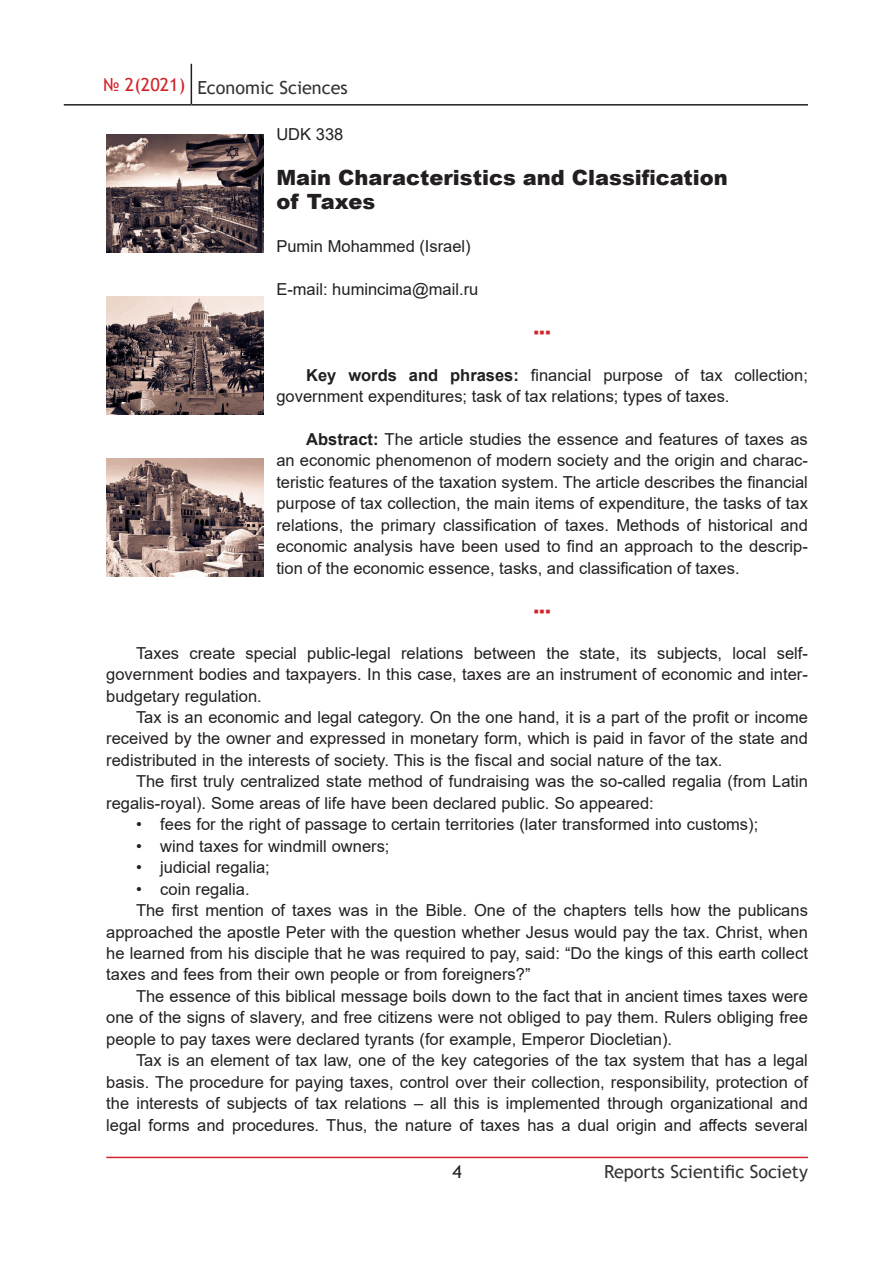
<style>
.page{position:relative;width:893px;height:1263px;background:#fff}
.page>*{position:absolute;margin:0;border:0;box-sizing:border-box;transform-origin:0 0}
.t1{font:900 21px/24px "Arial";color:#231f20}
.t2{font:18px "Trebuchet MS";color:#333}
.t3{font:18px "Trebuchet MS";color:#231f20}
.t4{font:16.5px/21.5px "Arial";color:#231f20;text-align:justify}
.t5{font:italic 16.5px "Arial";color:#d1232a}
.s1{font-weight:700}
</style>
<div class="page">
<hr style="left:191px;top:64px;width:1px;height:40px;background:#231f20">
<hr style="left:64px;top:104px;width:127px;height:2px;background:#231f20">
<hr style="left:191px;top:104px;width:617px;height:2px;background:#231f20">
<hr style="left:106px;top:1157px;width:702px;height:1px;background:#d1232a">
<img style="left:106px;top:134px;width:158px;height:118px">
<img style="left:106px;top:296px;width:158px;height:118px">
<img style="left:106px;top:458px;width:158px;height:118px">
<p class="t2" style="left:103px;top:76px;width:246px"><sup>№</sup> <sup>2(2021)</sup> Economic Sciences</p>
<p class="t4" style="left:276px;top:123px;width:68px">UDK 338</p>
<p class="t1" style="left:276px;top:165px;width:453px">Main Characteristics and Classification of Taxes</p>
<p class="t4" style="left:276px;top:235px;width:196px">Pumin Mohammed (Israel)</p>
<p class="t4" style="left:276px;top:278px;width:203px">E-mail: humincima@mail.ru</p>
<p class="t5" style="left:533px;top:321px;width:19px">▪▪▪</p>
<p class="t4" style="left:276px;top:364px;width:533px;text-indent:30px"><span class="s1">Key words and phrases:</span> financial purpose of tax collection; government expenditures; task of tax relations; types of taxes.</p>
<p class="t4" style="left:276px;top:428px;width:533px;text-indent:30px"><span class="s1">Abstract:</span> The article studies the essence and features of taxes as an economic phenomenon of modern society and the origin and charac&shy;teristic features of the taxation system. The article describes the financial purpose of tax collection, the main items of expenditure, the tasks of tax relations, the primary classification of taxes. Methods of historical and economic analysis have been used to find an approach to the descrip&shy;tion of the economic essence, tasks, and classification of taxes.</p>
<p class="t5" style="left:533px;top:600px;width:19px">▪▪▪</p>
<p class="t4" style="left:106px;top:642px;width:703px;text-indent:30px">Taxes create special public-legal relations between the state, its subjects, local self&shy;government bodies and taxpayers. In this case, taxes are an instrument of economic and inter&shy;budgetary regulation.</p>
<p class="t4" style="left:106px;top:706px;width:703px;text-indent:30px">Tax is an economic and legal category. On the one hand, it is a part of the profit or income received by the owner and expressed in monetary form, which is paid in favor of the state and redistributed in the interests of society. This is the fiscal and social nature of the tax.</p>
<p class="t4" style="left:106px;top:771px;width:703px;text-indent:30px">The first truly centralized state method of fundraising was the so-called regalia (from Latin regalis-royal). Some areas of life have been declared public. So appeared:</p>
<p class="t4" style="left:136px;top:814px;width:624px">• fees for the right of passage to certain territories (later transformed into customs);</p>
<p class="t4" style="left:136px;top:835px;width:255px">• wind taxes for windmill owners;</p>
<p class="t4" style="left:136px;top:856px;width:135px">• judicial regalia;</p>
<p class="t4" style="left:136px;top:878px;width:115px">• coin regalia.</p>
<p class="t4" style="left:136px;top:899px;width:673px">The first mention of taxes was in the Bible. One of the chapters tells how the publicans</p>
<p class="t4" style="left:106px;top:921px;width:703px">approached the apostle Peter with the question whether Jesus would pay the tax. Christ, when</p>
<p class="t4" style="left:106px;top:942px;width:703px">he learned from his disciple that he was required to pay, said: “Do the kings of this earth collect</p>
<p class="t4" style="left:106px;top:964px;width:426px">taxes and fees from their own people or from foreigners?”</p>
<p class="t4" style="left:136px;top:985px;width:673px">The essence of this biblical message boils down to the fact that in ancient times taxes were</p>
<p class="t4" style="left:106px;top:1007px;width:703px">one of the signs of slavery, and free citizens were not obliged to pay them. Rulers obliging free</p>
<p class="t4" style="left:106px;top:1028px;width:567px">people to pay taxes were declared tyrants (for example, Emperor Diocletian).</p>
<p class="t4" style="left:136px;top:1050px;width:673px">Tax is an element of tax law, one of the key categories of the tax system that has a legal</p>
<p class="t4" style="left:106px;top:1071px;width:703px">basis. The procedure for paying taxes, control over their collection, responsibility, protection of</p>
<p class="t4" style="left:106px;top:1092px;width:703px">the interests of subjects of tax relations – all this is implemented through organizational and</p>
<p class="t4" style="left:106px;top:1114px;width:703px">legal forms and procedures. Thus, the nature of taxes has a dual origin and affects several</p>
<p class="t3" style="left:452px;top:1160px;width:11px">4</p>
<p class="t2" style="left:604px;top:1160px;width:205px">Reports Scientific Society</p>
</div>
